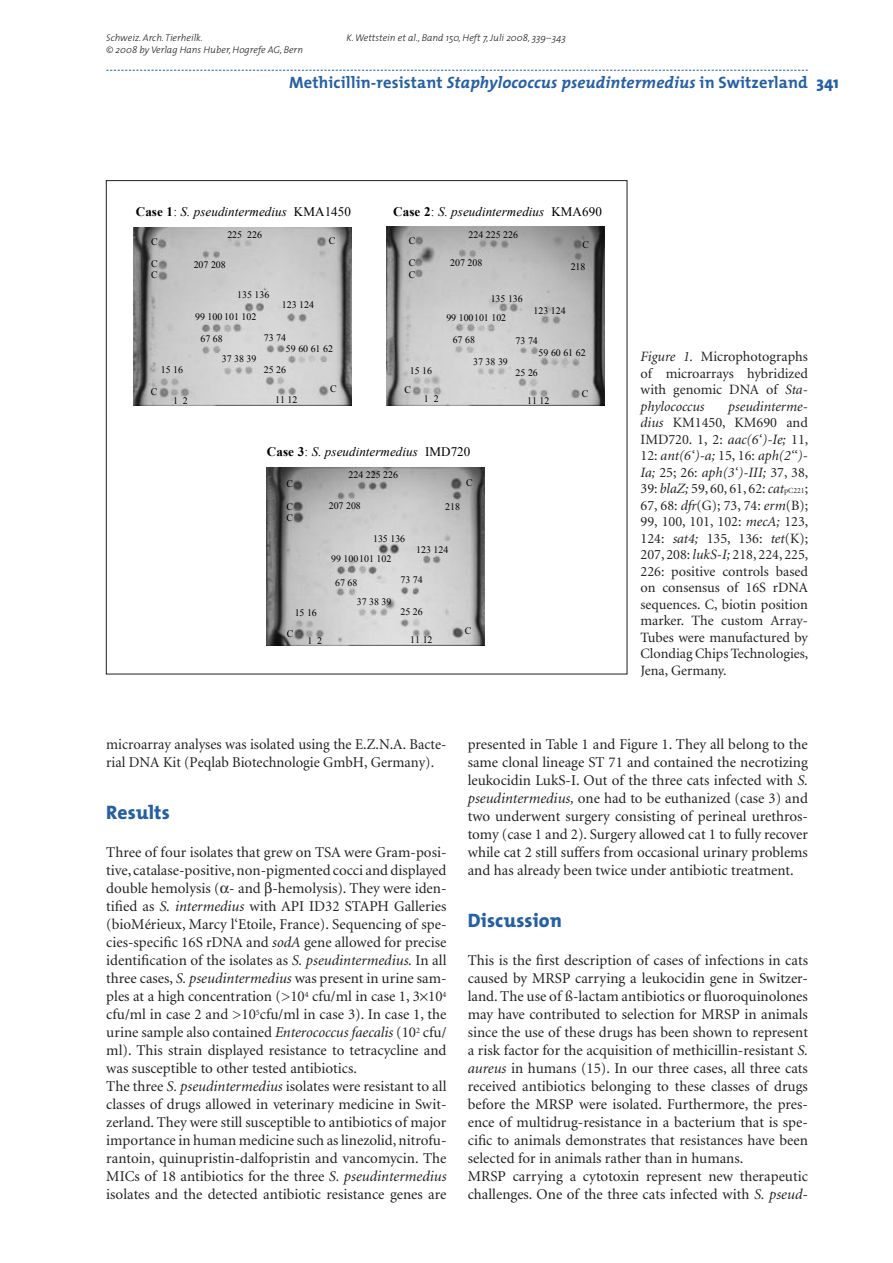
<style>
.page{position:relative;width:893px;height:1263px;background:#fff}
.page>*{position:absolute;margin:0;border:0;box-sizing:border-box;transform-origin:0 0}
.t1{font:800 19.5px "The Mix";letter-spacing:.01em;color:#255fa4}
.t2{font:700 16.5px "The Mix";letter-spacing:.01em;color:#255fa4}
.t3{font:15px/18px "Minion";color:#231f20}
.t4{font:14.25px/16.5px "Minion";color:#231f20;text-align:justify}
.t5{font:italic 13.05px "Times New Roman";letter-spacing:.005em;color:#000}
.t6{font:9.9px/11.1px "Times New Roman";color:#000}
.t7{font:italic 300 9.75px "The Mix";color:#231f20}
.s1{font-style:italic}
.s2{font-weight:800}
.s3{font-weight:700;font-style:normal}
.s4{font-style:normal}
.s5{font-size:7.8px}
</style>
<div class="page">
<svg style="left:106px;top:70px;width:702px;height:1px"></svg>
<img style="left:387px;top:227px;width:217px;height:178px">
<img style="left:267px;top:467px;width:218px;height:178px">
<img style="left:134px;top:227px;width:218px;height:178px">
<p class="t7" style="left:106px;top:30px;width:98px">Schweiz. Arch. Tierheilk.</p>
<p class="t7" style="left:347px;top:30px;width:221px">K. Wettstein et al., Band 150, Heft 7, Juli 2008, 339–343</p>
<p class="t7" style="left:106px;top:42px;width:198px">© 2008 by Verlag Hans Huber, Hogrefe AG, Bern</p>
<p class="t2" style="left:289px;top:69px;width:551px">Methicillin-resistant <span class="s1">Staphylococcus pseudintermedius</span> in Switzerland <span class="s2">341</span></p>
<p class="t5" style="left:136px;top:207px;width:217px"><span class="s3">Case 1</span><span class="s4">:</span> S. pseudintermedius <span class="s4">KMA1450</span></p>
<p class="t5" style="left:393px;top:207px;width:210px"><span class="s3">Case 2</span><span class="s4">:</span> S. pseudintermedius <span class="s4">KMA690</span></p>
<p class="t6" style="left:151px;top:236px;width:8px">C</p>
<p class="t6" style="left:227px;top:229px;width:36px">225 226</p>
<p class="t6" style="left:329px;top:235px;width:8px">C</p>
<p class="t6" style="left:409px;top:235px;width:8px">C</p>
<p class="t6" style="left:468px;top:229px;width:51px">224 225 226</p>
<p class="t6" style="left:583px;top:239px;width:8px">C</p>
<p class="t6" style="left:151px;top:258px;width:8px">C<br>C</p>
<p class="t6" style="left:194px;top:259px;width:34px">207 208</p>
<p class="t6" style="left:409px;top:257px;width:8px;line-height:11.6px">C<br>C</p>
<p class="t6" style="left:450px;top:257px;width:34px">207 208</p>
<p class="t6" style="left:571px;top:261px;width:16px">218</p>
<p class="t6" style="left:237px;top:289px;width:34px">135 136</p>
<p class="t6" style="left:282px;top:299px;width:34px">123 124</p>
<p class="t6" style="left:195px;top:311px;width:63px">99 100 101 102</p>
<p class="t6" style="left:200px;top:333px;width:24px">67 68</p>
<p class="t6" style="left:286px;top:331px;width:49px;line-height:11.9px;text-indent:-22px">73 74<br>59 60 61 62</p>
<p class="t6" style="left:222px;top:353px;width:36px">37 38 39</p>
<p class="t6" style="left:161px;top:364px;width:24px">15 16</p>
<p class="t6" style="left:264px;top:364px;width:24px">25 26</p>
<p class="t6" style="left:173px;top:395px;width:16px">1 2</p>
<p class="t6" style="left:275px;top:394px;width:24px">11 12</p>
<p class="t6" style="left:151px;top:386px;width:8px">C</p>
<p class="t6" style="left:330px;top:383px;width:8px">C</p>
<p class="t6" style="left:491px;top:293px;width:34px">135 136</p>
<p class="t6" style="left:446px;top:312px;width:61px">99 100101 102</p>
<p class="t6" style="left:533px;top:305px;width:34px">123 124</p>
<p class="t6" style="left:453px;top:334px;width:24px">67 68</p>
<p class="t6" style="left:516px;top:335px;width:24px">73 74</p>
<p class="t6" style="left:539px;top:347px;width:49px">59 60 61 62</p>
<p class="t6" style="left:473px;top:356px;width:36px">37 38 39</p>
<p class="t6" style="left:410px;top:365px;width:24px">15 16</p>
<p class="t6" style="left:516px;top:367px;width:24px">25 26</p>
<p class="t6" style="left:404px;top:384px;width:8px">C</p>
<p class="t6" style="left:424px;top:393px;width:16px">1 2</p>
<p class="t6" style="left:527px;top:395px;width:24px">11 12</p>
<p class="t6" style="left:582px;top:388px;width:8px">C</p>
<p class="t4" style="left:106px;top:442px;width:342px">umchlorid (Gruppe B, n = 4), Natriumphosphat (Gruppe C,</p>
<p class="t5" style="left:267px;top:447px;width:205px"><span class="s3">Case 3</span><span class="s4">:</span> S. pseudintermedius <span class="s4">IMD720</span></p>
<p class="t6" style="left:286px;top:478px;width:8px">C</p>
<p class="t6" style="left:286px;top:501px;width:8px">C<br>C</p>
<p class="t6" style="left:348px;top:469px;width:51px">224 225 226</p>
<p class="t6" style="left:329px;top:500px;width:34px">207 208</p>
<p class="t6" style="left:373px;top:533px;width:34px">135 136</p>
<p class="t6" style="left:466px;top:477px;width:8px">C</p>
<p class="t6" style="left:445px;top:501px;width:16px">218</p>
<p class="t6" style="left:416px;top:544px;width:34px">123 124</p>
<p class="t6" style="left:295px;top:607px;width:24px">15 16</p>
<p class="t6" style="left:307px;top:635px;width:16px">1 2</p>
<p class="t6" style="left:287px;top:628px;width:8px">C</p>
<p class="t6" style="left:331px;top:553px;width:62px">99 100101 102</p>
<p class="t6" style="left:335px;top:577px;width:24px">67 68</p>
<p class="t6" style="left:400px;top:574px;width:24px">73 74</p>
<p class="t6" style="left:357px;top:596px;width:36px">37 38 39</p>
<p class="t6" style="left:400px;top:606px;width:24px">25 26</p>
<p class="t6" style="left:410px;top:634px;width:24px">11 12</p>
<p class="t6" style="left:465px;top:625px;width:8px">C</p>
<p class="t4" style="left:640px;top:349px;width:169px"><span class="s1">Figure 1.</span> Microphotographs of microarrays hybridized with genomic DNA of <span class="s1">Sta&shy;phylococcus</span></p>
<p class="t4" style="left:640px;top:398px;width:169px;text-indent:88px"><span class="s1">pseudinterme&shy;dius</span> KM1450, KM690 and IMD720. 1, 2: <span class="s1">aac(6‘)-Ie;</span> 11, 12: <span class="s1">ant(6‘)-a;</span> 15, 16: <span class="s1">aph(2‘‘)- Ia;</span> 25; 26: <span class="s1">aph(3‘)-III;</span> 37, 38, 39: <span class="s1">blaZ;</span> 59, 60, 61, 62: <span class="s1">cat</span><span class="s5">pC221</span>; 67, 68: <span class="s1">dfr</span>(G); 73, 74: <span class="s1">erm</span>(B); 99, 100, 101, 102: <span class="s1">mecA;</span> 123, 124: <span class="s1">sat4;</span> 135, 136: <span class="s1">tet</span>(K); 207, 208: <span class="s1">lukS-I;</span> 218, 224, 225, 226: positive controls based on consensus of 16S rDNA sequences. C, biotin position marker. The custom Array-Tubes were manufactured by Clondiag Chips Technologies, Jena, Germany.</p>
<p class="t3" style="left:106px;top:736px;width:342px">microarray analyses was isolated using the E.Z.N.A. Bacte&shy;rial DNA Kit (Peqlab Biotechnologie GmbH, Germany).</p>
<h1 class="t1" style="left:106px;top:796px;width:65px">Results</h1>
<p class="t3" style="left:106px;top:844px;width:342px">Three of four isolates that grew on TSA were Gram-posi&shy;tive, catalase-positive, non-pigmented cocci and displayed double hemolysis ( - and -hemolysis). They were iden&shy;tified as <span class="s1">S. intermedius</span> with API ID32 STAPH Galleries (bioMérieux, Marcy l‘Etoile, France). Sequencing of spe&shy;cies-specific 16S rDNA and <span class="s1">sodA</span> gene allowed for precise identification of the isolates as <span class="s1">S. pseudintermedius.</span> In all three cases, <span class="s1">S. pseudintermedius</span> was present in urine sam&shy;ples at a high concentration (&gt;10<sup>4</sup> cfu/ml in case 1, 3 10<sup>4 </sup>cfu/ml in case 2 and &gt;10<sup>5</sup>cfu/ml in case 3). In case 1, the urine sample also contained <span class="s1">Enterococcus faecalis</span> (10<sup>2</sup> cfu/ ml). This strain displayed resistance to tetracycline and was susceptible to other tested antibiotics.<br>The three <span class="s1">S. pseudintermedius</span> isolates were resistant to all classes of drugs allowed in veterinary medicine in Swit&shy;zerland. They were still susceptible to antibiotics of major importance in human medicine such as linezolid, nitrofu&shy;rantoin, quinupristin-dalfopristin and vancomycin. The MICs of 18 antibiotics for the three <span class="s1">S. pseudintermedius </span>isolates and the detected antibiotic resistance genes are</p>
<p class="t3" style="left:468px;top:736px;width:342px;text-align:justify">presented in Table 1 and Figure 1. They all belong to the same clonal lineage ST 71 and contained the necrotizing leukocidin LukS-I. Out of the three cats infected with <span class="s1">S. pseudintermedius,</span> one had to be euthanized (case 3) and two underwent surgery consisting of perineal urethros&shy;tomy (case 1 and 2). Surgery allowed cat 1 to fully recover while cat 2 still suffers from occasional urinary problems and has already been twice under antibiotic treatment.</p>
<h1 class="t1" style="left:468px;top:904px;width:96px">Discussion</h1>
<p class="t3" style="left:468px;top:952px;width:342px">This is the first description of cases of infections in cats caused by MRSP carrying a leukocidin gene in Switzer&shy;land. The use of ß-lactam antibiotics or fluoroquinolones may have contributed to selection for MRSP in animals since the use of these drugs has been shown to represent a risk factor for the acquisition of methicillin-resistant <span class="s1">S. aureus</span> in humans (15). In our three cases, all three cats received antibiotics belonging to these classes of drugs before the MRSP were isolated. Furthermore, the pres&shy;ence of multidrug-resistance in a bacterium that is spe&shy;cific to animals demonstrates that resistances have been selected for in animals rather than in humans.<br>MRSP carrying a cytotoxin represent new therapeutic challenges. One of the three cats infected with <span class="s1">S. pseud-</span></p>
</div>
